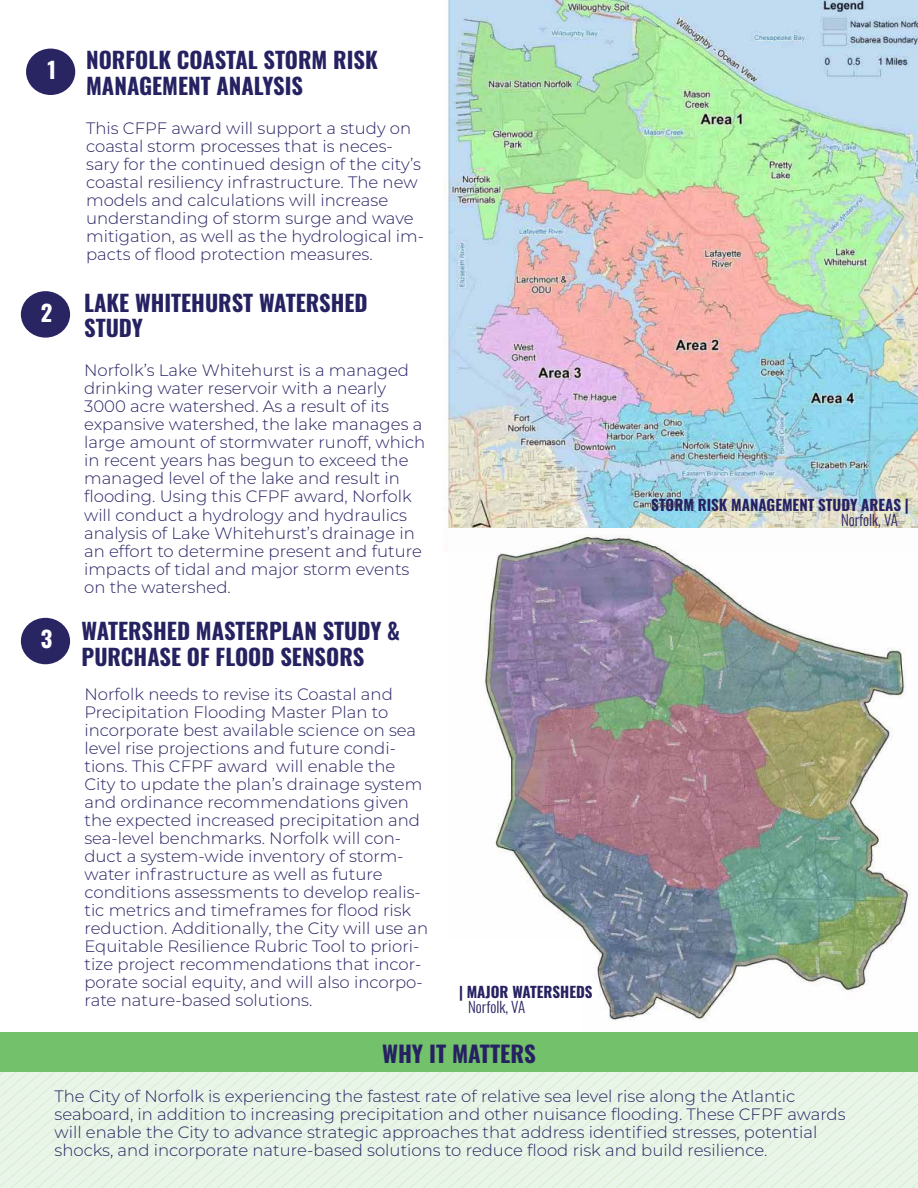
<style>
.page{position:relative;width:918px;height:1188px;background:#fff}
.page>*{position:absolute;margin:0;border:0;box-sizing:border-box;transform-origin:0 0}
.t1{font:700 22.65px "Oswald";color:#262262}
.t2{font:700 22.5px/25.5px "Oswald";color:#262262}
.t3{font:700 22.5px "Oswald";color:#fff}
.t4{font:300 16.5px/18px "Montserrat";color:#262262}
.t5{font:700 15px "Oswald";color:#262262}
.t6{font:300 15px "Oswald";color:#262262}
</style>
<div class="page">
<img style="left:444px;top:0;width:474px;height:552px">
<div style="left:26px;top:49px;width:49px;height:46px;background:#292562;border-radius:50%"></div>
<svg style="left:199px;top:1072px;width:719px;height:116px"></svg>
<div style="left:0;top:1032px;width:918px;height:40px;background:#73c16b"></div>
<div style="left:21px;top:291px;width:49px;height:47px;background:#292562;border-radius:50%"></div>
<div style="left:21px;top:618px;width:49px;height:46px;background:#292562;border-radius:50%"></div>
<img style="left:448px;top:529px;width:470px;height:493px">
<div style="left:448px;top:939px;width:132px;height:93px;background:#fff"></div>
<h2 class="t3" style="left:47px;top:58px;width:10px">1</h2>
<h2 class="t3" style="left:41px;top:301px;width:13px">2</h2>
<h2 class="t3" style="left:41px;top:627px;width:13px">3</h2>
<h2 class="t2" style="left:86px;top:49px;width:293px">NORFOLK COASTAL STORM RISK<br>MANAGEMENT ANALYSIS</h2>
<p class="t4" style="left:86px;top:119px;width:339px">This CFPF award will support a study on coastal storm processes that is neces&shy;sary for the continued design of the city’s coastal resiliency infrastructure. The new models and calculations will increase understanding of storm surge and wave mitigation, as well as the hydrological im&shy;pacts of flood protection measures.</p>
<h2 class="t2" style="left:84px;top:291px;width:285px">LAKE WHITEHURST WATERSHED<br>STUDY</h2>
<p class="t4" style="left:84px;top:361px;width:343px">Norfolk’s Lake Whitehurst is a managed drinking water reservoir with a nearly 3000 acre watershed. As a result of its expansive watershed, the lake manages a large amount of stormwater runoff, which in recent years has begun to exceed the managed level of the lake and result in flooding. Using this CFPF award, Norfolk will conduct a hydrology and hydraulics analysis of Lake Whitehurst’s drainage in an effort to determine present and future impacts of tidal and major storm events on the watershed.</p>
<h2 class="t2" style="left:82px;top:620px;width:320px">WATERSHED MASTERPLAN STUDY &amp;<br>PURCHASE OF FLOOD SENSORS</h2>
<p class="t4" style="left:84px;top:685px;width:345px">Norfolk needs to revise its Coastal and Precipitation Flooding Master Plan to incorporate best available science on sea level rise projections and future condi&shy;tions. This CFPF award will enable the City to update the plan’s drainage system and ordinance recommendations given the expected increased precipitation and sea-level benchmarks. Norfolk will con&shy;duct a system-wide inventory of storm&shy;water infrastructure as well as future conditions assessments to develop realis&shy;tic metrics and timeframes for flood risk reduction. Additionally, the City will use an Equitable Resilience Rubric Tool to priori&shy;tize project recommendations that incor&shy;porate social equity, and will also incorpo&shy;rate nature-based solutions.</p>
<p class="t5" style="left:459px;top:984px;width:135px">| MAJOR WATERSHEDS</p>
<p class="t6" style="left:468px;top:993px;width:58px">Norfolk, VA</p>
<p class="t5" style="left:651px;top:497px;width:259px">STORM RISK MANAGEMENT STUDY AREAS |</p>
<p class="t6" style="left:841px;top:506px;width:58px">Norfolk, VA</p>
<h1 class="t1" style="left:382px;top:1042px;width:155px">WHY IT MATTERS</h1>
<p class="t4" style="left:55px;top:1086px;width:793px">The City of Norfolk is experiencing the fastest rate of relative sea level rise along the Atlantic seaboard, in addition to increasing precipitation and other nuisance flooding. These CFPF awards will enable the City to advance strategic approaches that address identified stresses, potential shocks, and incorporate nature-based solutions to reduce flood risk and build resilience.</p>
</div>
